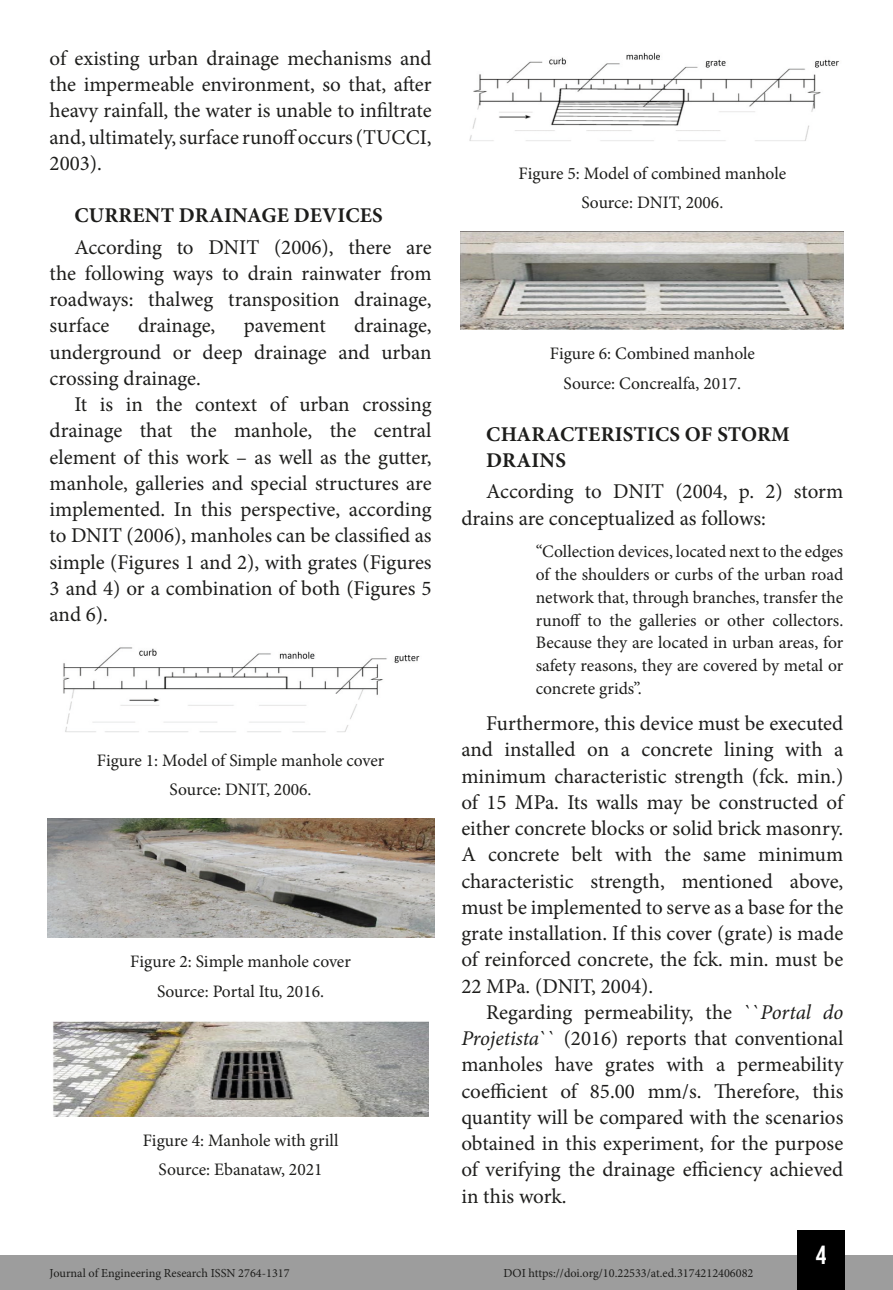
<style>
.page{position:relative;width:893px;height:1290px;background:#fff}
.page>*{position:absolute;margin:0;border:0;box-sizing:border-box;transform-origin:0 0}
.t1{font:26.25px "Bebas Kai";color:#fff}
.TXT{font:21px/26.2px "Minion Pro";color:#1d1d1b;text-align:justify}
.SUB{font:700 21px/26.2px "Minion Pro";letter-spacing:.01em;color:#1d1d1b}
.Citação{font:17.5px/22.8px "Minion Pro";letter-spacing:-.005em;color:#1d1d1b;text-align:justify}
.Info_Imagem{font:17.5px "Minion Pro";color:#1d1d1b}
.t2{font:12.25px "Minion Pro";color:#1d1d1b}
.s1{font-style:italic}
</style>
<div class="page">
<div style="left:0;top:1255px;width:893px;height:35px;background:#9d9d9d"></div>
<div style="left:797px;top:1230px;width:48px;height:60px;background:#000"></div>
<img style="left:63px;top:647px;width:357px;height:85px">
<img style="left:47px;top:818px;width:387px;height:120px">
<img style="left:53px;top:1021px;width:376px;height:95px">
<img style="left:469px;top:52px;width:370px;height:89px">
<img style="left:461px;top:232px;width:383px;height:98px">
<p class="TXT" style="left:50px;top:45px;width:384px">of existing urban drainage mechanisms and the impermeable environment, so that, after heavy rainfall, the water is unable to infiltrate and, ultimately, surface runoff occurs (TUCCI, 2003).</p>
<p class="SUB" style="left:75px;top:202px;width:310px">CURRENT DRAINAGE DEVICES</p>
<p class="TXT" style="left:50px;top:234px;width:384px;text-indent:25px">According to DNIT (2006), there are the following ways to drain rainwater from roadways: thalweg transposition drainage, surface</p>
<p class="TXT" style="left:50px;top:313px;width:384px;text-indent:305px">drainage, underground or deep drainage and urban crossing drainage.</p>
<p class="TXT" style="left:50px;top:391px;width:384px;text-indent:25px">It is in the context of urban crossing drainage that the manhole, the central element of this work – as well as the gutter, manhole, galleries and special structures are implemented. In this perspective, according to DNIT (2006), manholes can be classified as simple (Figures 1 and 2), with grates (Figures 3 and 4) or a combination of both (Figures 5 and 6).</p>
<p class="TXT" style="left:138px;top:313px;width:79px">drainage,</p>
<p class="TXT" style="left:244px;top:313px;width:83px">pavement</p>
<p class="Info_Imagem" style="left:97px;top:748px;width:289px">Figure 1: Model of Simple manhole cover</p>
<p class="Info_Imagem" style="left:170px;top:778px;width:143px">Source: DNIT, 2006.</p>
<p class="Info_Imagem" style="left:130px;top:950px;width:222px">Figure 2: Simple manhole cover</p>
<p class="Info_Imagem" style="left:157px;top:979px;width:169px">Source: Portal Itu, 2016.</p>
<p class="Info_Imagem" style="left:143px;top:1128px;width:197px">Figure 4: Manhole with grill</p>
<p class="Info_Imagem" style="left:159px;top:1158px;width:165px">Source: Ebanataw, 2021</p>
<p class="Info_Imagem" style="left:518px;top:161px;width:269px">Figure 5: Model of combined manhole</p>
<p class="Info_Imagem" style="left:581px;top:191px;width:143px">Source: DNIT, 2006.</p>
<p class="Info_Imagem" style="left:550px;top:342px;width:207px">Figure 6: Combined manhole</p>
<p class="Info_Imagem" style="left:564px;top:371px;width:179px">Source: Concrealfa, 2017.</p>
<p class="SUB" style="left:486px;top:421px;width:305px">CHARACTERISTICS OF STORM<br>DRAINS</p>
<p class="TXT" style="left:461px;top:479px;width:383px;text-indent:25px">According to DNIT (2004, p. 2) storm drains are conceptualized as follows:</p>
<p class="Citação" style="left:536px;top:540px;width:309px">“Collection devices, located next to the edges of the shoulders or curbs of the urban road network that, through branches, transfer the runoff to the galleries or other collectors.<br>Because they are located in urban areas, for safety reasons, they are covered by metal or concrete grids”.</p>
<p class="TXT" style="left:461px;top:710px;width:384px;text-indent:25px">Furthermore, this device must be executed and installed on a concrete lining with a minimum characteristic strength (fck. min.) of 15 MPa. Its walls may be constructed of either concrete blocks or solid brick masonry.<br>A concrete belt with the same minimum characteristic strength, mentioned above, must be implemented to serve as a base for the grate installation. If this cover (grate) is made of reinforced concrete, the fck. min. must be 22 MPa. (DNIT, 2004).</p>
<p class="TXT" style="left:461px;top:999px;width:384px;text-indent:25px">Regarding permeability, the ``<span class="s1">Portal do Projetista</span>`` (2016) reports that conventional manholes have grates with a permeability coefficient of 85.00 mm/s. Therefore, this quantity will be compared with the scenarios obtained in this experiment, for the purpose of verifying the drainage efficiency achieved in this work.</p>
<p class="t1" style="left:816px;top:1241px;width:12px">4</p>
<p class="t2" style="left:50px;top:1265px;width:242px">Journal of Engineering Research ISSN 2764-1317</p>
<p class="t2" style="left:503px;top:1265px;width:252px">DOI https://doi.org/10.22533/at.ed.3174212406082</p>
</div>
